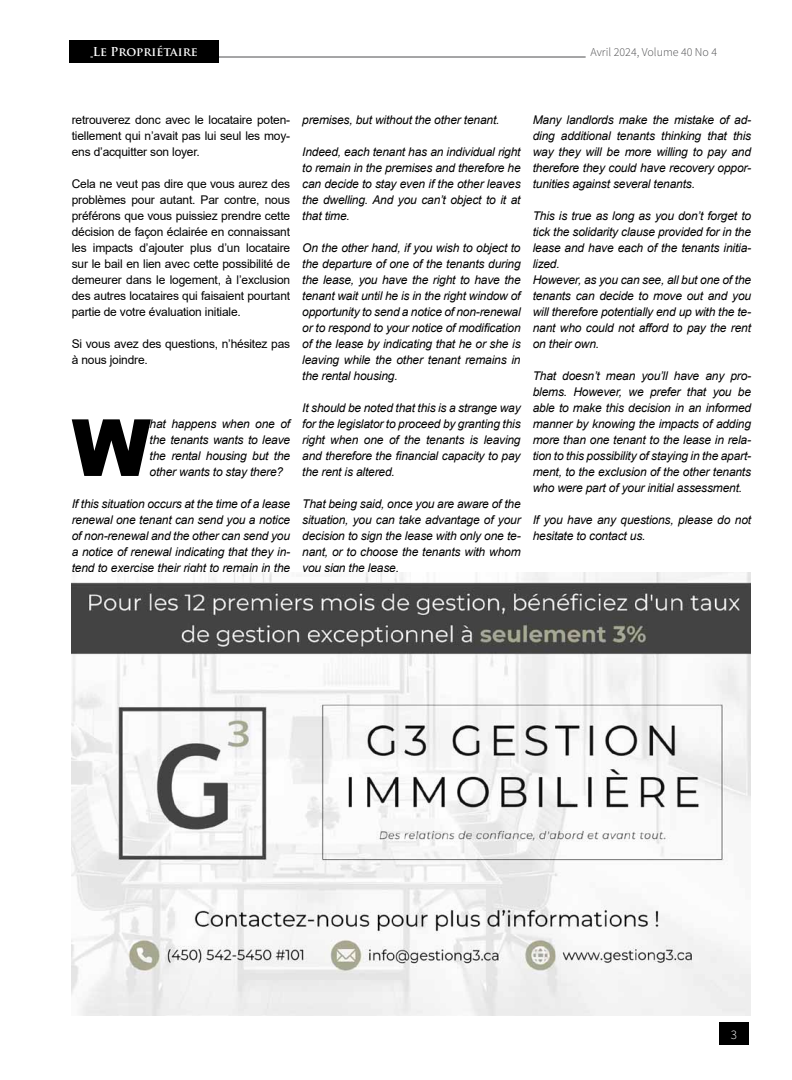
<style>
.page{position:relative;width:792px;height:1080px;background:#fff}
.page>*{position:absolute;margin:0;border:0;box-sizing:border-box;transform-origin:0 0}
.t1{font:900 79.1px "Arial";color:#000}
.t2{font:300 13px "Source Sans Pro";color:#fff}
.t3{font:italic 12px/16px "Arial";letter-spacing:-.015em;color:#000;text-align:justify}
.t4{font:12px/16px "Arial";letter-spacing:-.015em;color:#000;text-align:justify}
.t5{font:300 12px "Source Sans Pro";color:#4d4d4f}
.t6{font:700 12px "Trajan Pro";color:#fff}
</style>
<div class="page">
<img style="left:71px;top:572px;width:680px;height:444px">
<hr style="left:216px;top:57px;width:370px;height:1px;background:#4d4d4f">
<div style="left:719px;top:1023px;width:30px;height:22px;background:#000"></div>
<div style="left:69px;top:40px;width:150px;height:23px;background:#000"></div>
<p class="t6" style="left:93px;top:44px;width:107px">Le Propriétaire</p>
<p class="t5" style="left:590px;top:44px;width:128px">Avril 2024, Volume 40 No 4</p>
<p class="t4" style="left:72px;top:112px;width:220px">retrouverez donc avec le locataire poten&shy;tiellement qui n’avait pas lui seul les moy&shy;ens d’acquitter son loyer.</p>
<p class="t4" style="left:72px;top:176px;width:220px">Cela ne veut pas dire que vous aurez des problèmes pour autant. Par contre, nous préférons que vous puissiez prendre cette décision de façon éclairée en connaissant les impacts d’ajouter plus d’un locataire sur le bail en lien avec cette possibilité de demeurer dans le logement, à l’exclusion des autres locataires qui faisaient pourtant partie de votre évaluation initiale.</p>
<p class="t4" style="left:72px;top:336px;width:220px">Si vous avez des questions, n’hésitez pas à nous joindre.</p>
<h1 class="t1" style="left:72px;top:390px;width:81px">W</h1>
<p class="t3" style="left:150px;top:416px;width:142px">hat happens when one of the tenants wants to leave the rental housing but the other wants to stay there?</p>
<p class="t3" style="left:72px;top:496px;width:220px">If this situation occurs at the time of a lease renewal one tenant can send you a notice of non-renewal and the other can send you a notice of renewal indicating that they in&shy;tend to exercise their right to remain in the</p>
<p class="t3" style="left:302px;top:112px;width:199px">premises, but without the other tenant.</p>
<p class="t3" style="left:302px;top:144px;width:220px">Indeed, each tenant has an individual right to remain in the premises and therefore he can decide to stay even if the other leaves the dwelling. And you can’t object to it at that time.</p>
<p class="t3" style="left:302px;top:240px;width:220px">On the other hand, if you wish to object to the departure of one of the tenants during the lease, you have the right to have the tenant wait until he is in the right window of opportunity to send a notice of non-renewal or to respond to your notice of modification of the lease by indicating that he or she is leaving while the other tenant remains in the rental housing.</p>
<p class="t3" style="left:302px;top:400px;width:220px">It should be noted that this is a strange way for the legislator to proceed by granting this right when one of the tenants is leaving and therefore the financial capacity to pay the rent is altered.</p>
<p class="t3" style="left:302px;top:496px;width:220px">That being said, once you are aware of the situation, you can take advantage of your decision to sign the lease with only one te&shy;nant, or to choose the tenants with whom you sign the lease.</p>
<p class="t3" style="left:533px;top:112px;width:220px">Many landlords make the mistake of ad&shy;ding additional tenants thinking that this way they will be more willing to pay and therefore they could have recovery oppor&shy;tunities against several tenants.</p>
<p class="t3" style="left:533px;top:208px;width:220px;text-align:left">This is true as long as you don’t forget to tick the solidarity clause provided for in the lease and have each of the tenants initia&shy;lized.<br>However, as you can see, all but one of the tenants can decide to move out and you will therefore potentially end up with the te&shy;nant who could not afford to pay the rent on their own.</p>
<p class="t3" style="left:533px;top:368px;width:220px">That doesn’t mean you’ll have any pro&shy;blems. However, we prefer that you be able to make this decision in an informed manner by knowing the impacts of adding more than one tenant to the lease in rela&shy;tion to this possibility of staying in the apart&shy;ment, to the exclusion of the other tenants who were part of your initial assessment.</p>
<p class="t3" style="left:533px;top:512px;width:220px">If you have any questions, please do not hesitate to contact us.</p>
<p class="t2" style="left:731px;top:1027px;width:8px">3</p>
</div>
